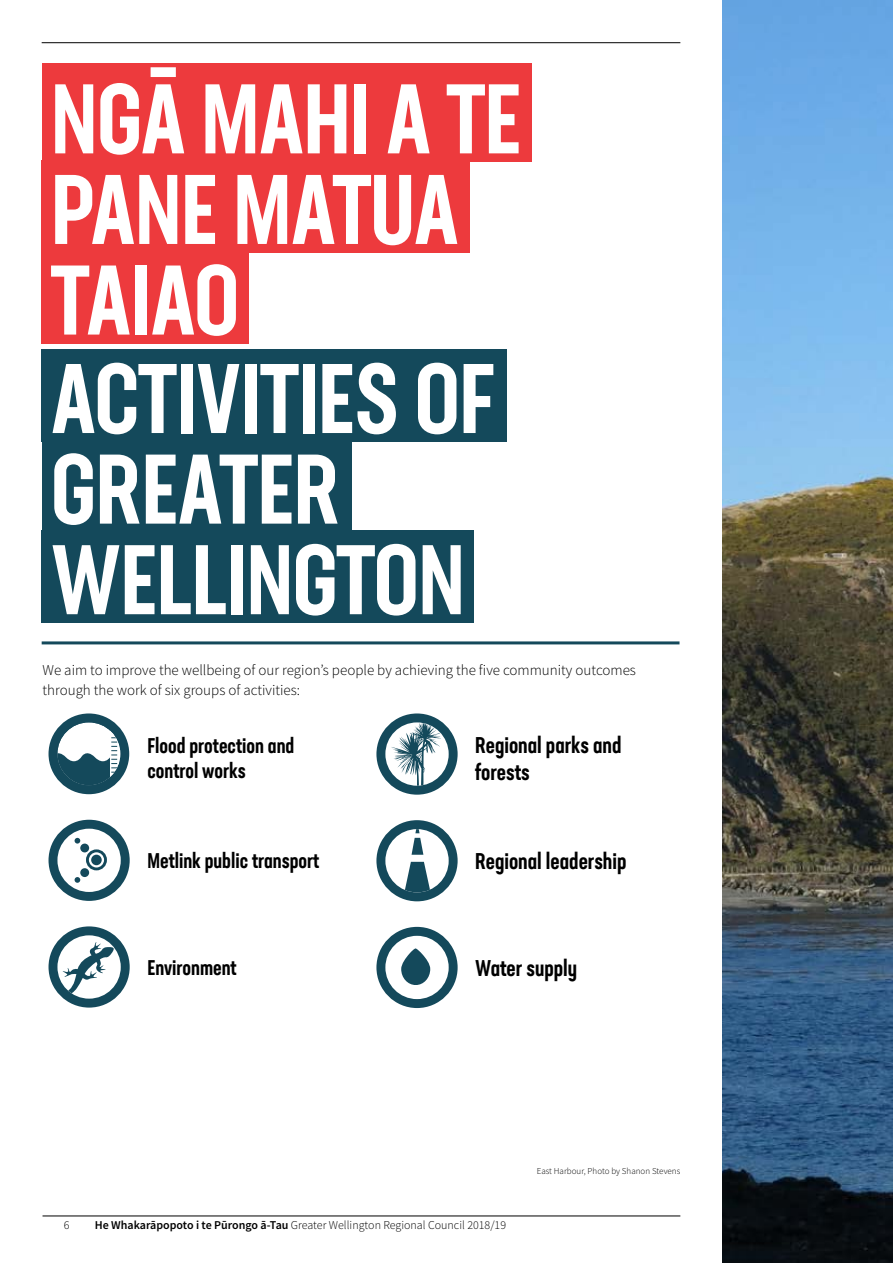
<style>
.page{position:relative;width:893px;height:1263px;background:#fff}
.page>*{position:absolute;margin:0;border:0;box-sizing:border-box;transform-origin:0 0}
.H1_small{font:500 97.5px/92.1px "Neusa Next Std Compact";letter-spacing:-.01em;color:#fff}
.t1{font:500 22.5px/27px "Neusa Next Std Compact";color:#000}
.t2{font:500 21px/25.2px "Neusa Next Std Compact";color:#000}
.body{font:300 15px/19.5px "Source Sans Pro";color:#000}
.t3{font:300 12px "Source Sans Pro";color:#000}
.body-2{font:300 9px "Source Sans Pro";color:#000}
.s1{font-weight:600}
</style>
<div class="page">
<hr style="left:43px;top:1216px;width:637px;height:1px;background:#000">
<hr style="left:42px;top:42px;width:638px;height:1px;background:#000">
<div style="left:42px;top:64px;width:490px;height:98px;background:#ed3a3d"></div>
<div style="left:42px;top:160px;width:428px;height:92px;background:#ed3a3d"></div>
<div style="left:42px;top:251px;width:207px;height:92px;background:#ed3a3d"></div>
<div style="left:42px;top:349px;width:465px;height:92px;background:#14495b"></div>
<div style="left:42px;top:440px;width:310px;height:92px;background:#14495b"></div>
<div style="left:42px;top:531px;width:432px;height:92px;background:#14495b"></div>
<hr style="left:42px;top:641px;width:637px;height:3px;background:#14495b">
<div style="left:49px;top:713px;width:80px;height:81px;background:#14495b;border-radius:50%"></div>
<div style="left:57px;top:722px;width:63px;height:63px;background:#fff;border-radius:50%"></div>
<svg style="left:110px;top:730px;width:10px;height:53px"></svg>
<svg style="left:57px;top:737px;width:60px;height:48px"></svg>
<div style="left:49px;top:820px;width:81px;height:81px;background:#14495b;border-radius:50%"></div>
<div style="left:57px;top:829px;width:64px;height:63px;background:#fff;border-radius:50%"></div>
<svg style="left:75px;top:877px;width:5px;height:6px"></svg>
<svg style="left:75px;top:838px;width:5px;height:5px"></svg>
<div style="left:80px;top:843px;width:9px;height:9px;background:#14495b;border-radius:50%"></div>
<div style="left:80px;top:868px;width:9px;height:9px;background:#14495b;border-radius:50%"></div>
<div style="left:86px;top:849px;width:21px;height:21px;border:3px solid #14495b;border-radius:50%"></div>
<div style="left:91px;top:855px;width:11px;height:10px;background:#14495b;border-radius:50%"></div>
<div style="left:49px;top:926px;width:81px;height:81px;background:#14495b;border-radius:50%"></div>
<div style="left:57px;top:935px;width:64px;height:64px;background:#fff;border-radius:50%"></div>
<svg style="left:57px;top:942px;width:57px;height:57px"></svg>
<div style="left:376px;top:713px;width:82px;height:82px;background:#14495b;border-radius:50%"></div>
<div style="left:385px;top:722px;width:64px;height:64px;background:#fff;border-radius:50%"></div>
<svg style="left:391px;top:722px;width:50px;height:64px"></svg>
<div style="left:376px;top:820px;width:82px;height:81px;background:#14495b;border-radius:50%"></div>
<div style="left:385px;top:829px;width:64px;height:63px;background:#fff;border-radius:50%"></div>
<svg style="left:403px;top:862px;width:28px;height:30px"></svg>
<svg style="left:412px;top:829px;width:11px;height:26px"></svg>
<div style="left:376px;top:927px;width:82px;height:81px;background:#14495b;border-radius:50%"></div>
<div style="left:385px;top:936px;width:64px;height:63px;background:#fff;border-radius:50%"></div>
<svg style="left:401px;top:948px;width:29px;height:37px"></svg>
<img style="left:723px;top:0;width:170px;height:1263px">
<p class="H1_small" style="left:51px;top:72px;width:472px">NGĀ MAHI A TE<br>PANE MATUA<br>TAIAO<br>ACTIVITIES OF<br>GREATER<br>WELLINGTON</p>
<p class="body" style="left:43px;top:660px;width:595px">We aim to improve the wellbeing of our region’s people by achieving the five community outcomes through the work of six groups of activities:</p>
<h3 class="t2" style="left:147px;top:732px;width:148px">Flood protection and control works</h3>
<h3 class="t1" style="left:475px;top:731px;width:148px">Regional parks and forests</h3>
<h3 class="t2" style="left:147px;top:848px;width:173px">Metlink public transport</h3>
<h3 class="t2" style="left:147px;top:955px;width:91px">Environment</h3>
<h3 class="t1" style="left:475px;top:848px;width:153px">Regional leadership</h3>
<h3 class="t1" style="left:475px;top:954px;width:103px">Water supply</h3>
<p class="body-2" style="left:537px;top:1165px;width:145px">East Harbour, Photo by Shanon Stevens</p>
<p class="t3" style="left:64px;top:1218px;width:7px">6</p>
<p class="t3" style="left:95px;top:1218px;width:413px"><span class="s1">He Whakarāpopoto i te Pūrongo ā-Tau</span> Greater Wellington Regional Council 2018/19</p>
</div>
